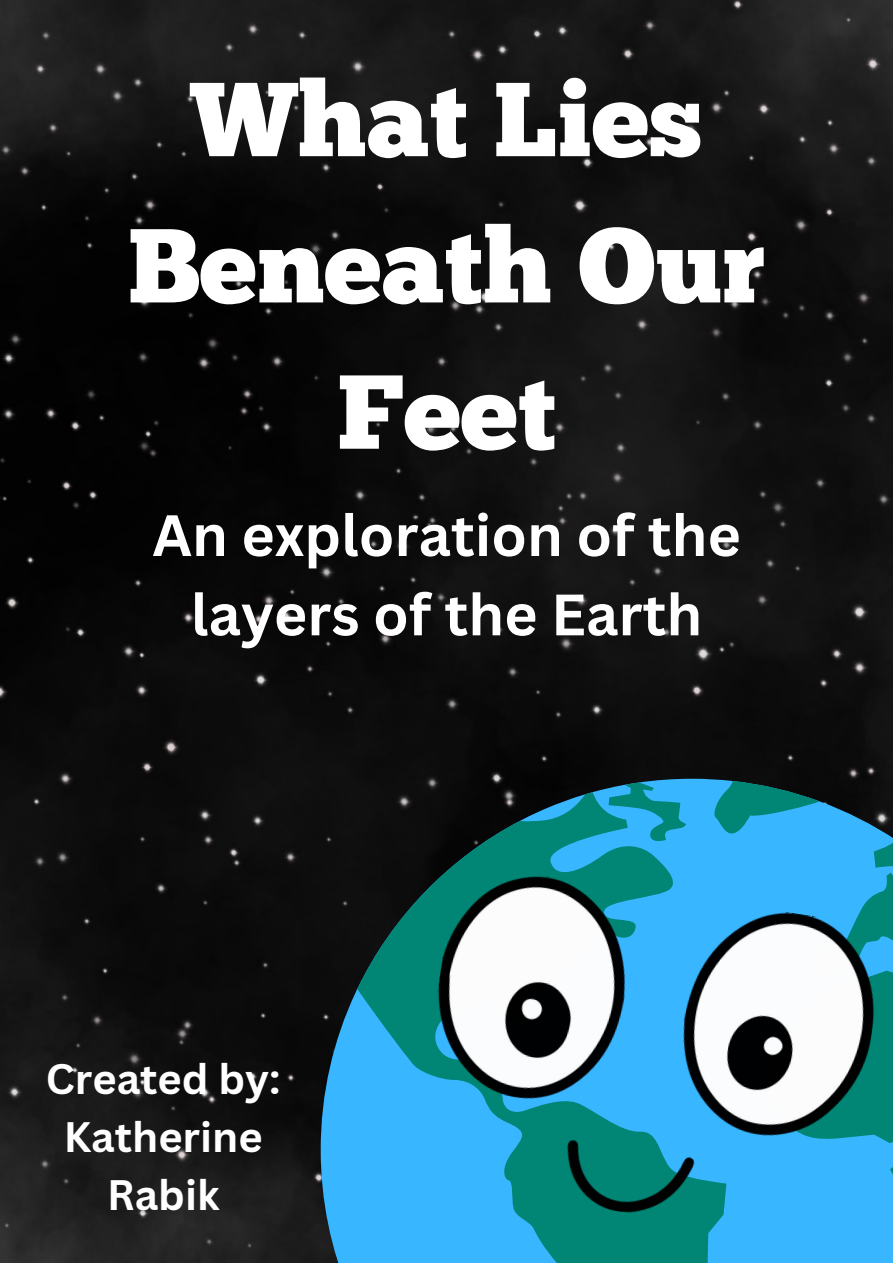
<style>
.page{position:relative;width:893px;height:1263px;background:#fff}
.page>*{position:absolute;margin:0;border:0;box-sizing:border-box;transform-origin:0 0}
.t1{font:104.85px/146.2px "Chunk Five";color:#fff;text-align:center}
.t2{font:700 57px/79.3px "Canva Sans";color:#fff;text-align:center}
.t3{font:700 41.47px/57.8px "Canva Sans";color:#fff;text-align:center}
</style>
<div class="page">
<img style="left:0;top:0;width:893px;height:1263px">
<svg style="left:321px;top:779px;width:572px;height:484px;background:#1e4f6b"></svg>
<svg style="left:357px;top:781px;width:536px;height:482px;background:#1e7998"></svg>
<img style="left:409px;top:863px;width:478px;height:381px">
<p class="t1" style="left:128px;top:57px;width:639px">What Lies<br>Beneath Our<br>Feet</p>
<p class="t2" style="left:152px;top:494px;width:590px">An exploration of the layers of the Earth</p>
<p class="t3" style="left:46px;top:1049px;width:236px">Created by:<br>Katherine<br>Rabik</p>
</div>
